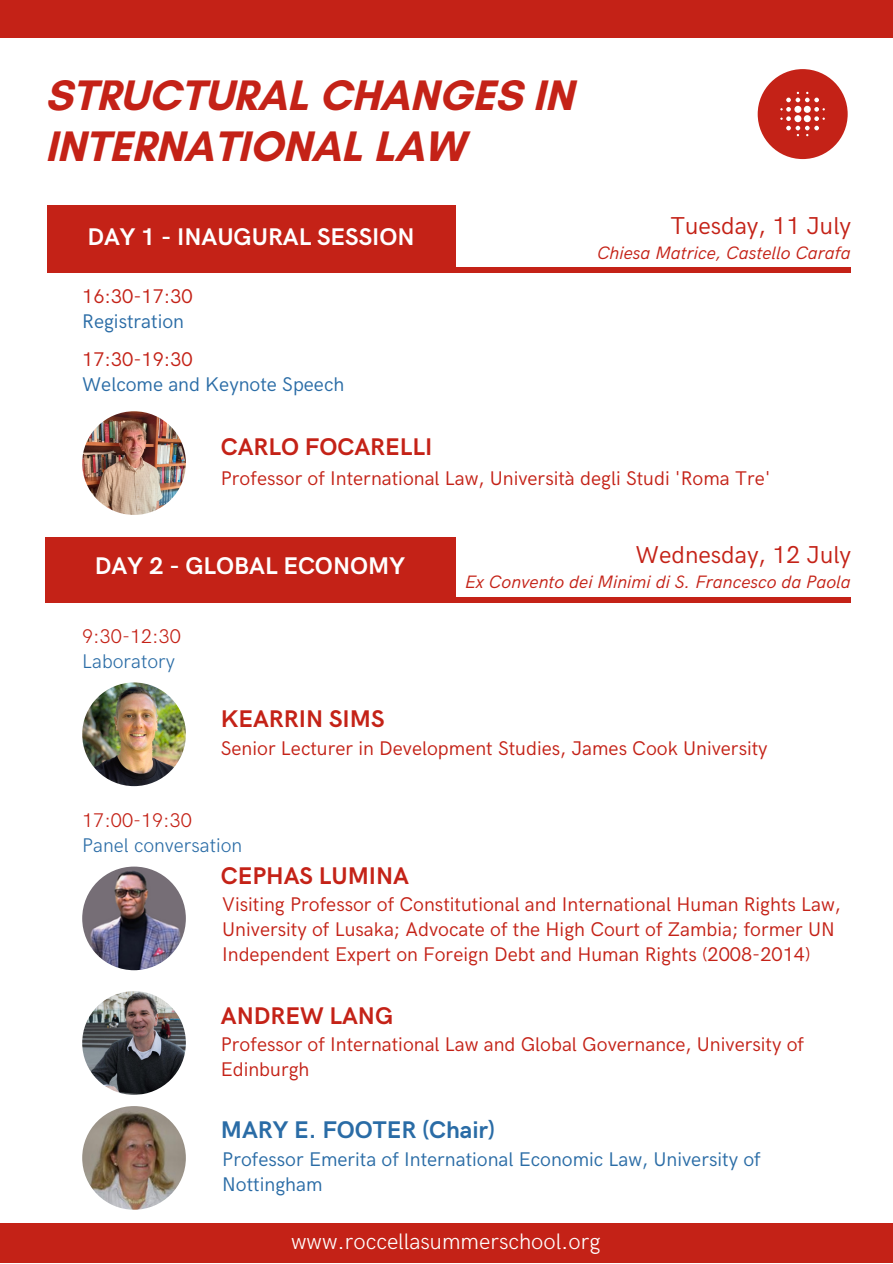
<style>
.page{position:relative;width:893px;height:1264px;background:#fff}
.page>*{position:absolute;margin:0;border:0;box-sizing:border-box;transform-origin:0 0}
.t1{font:700 43.5px/50.6px "Glacial Indifference";color:#c42217}
.t2{font:24.45px "HK Grotesk";color:#c42217}
.t3{font:700 24.15px "HK Grotesk";color:#c42217}
.t4{font:700 24.15px "HK Grotesk";color:#fff}
.t5{font:700 24.15px "HK Grotesk";color:#2a6ca6}
.t6{font:300 22.5px "HK Grotesk";color:#fff}
.t7{font:19.8px/24.8px "HK Grotesk";color:#c42217}
.t8{font:19.8px/24.8px "HK Grotesk";color:#2a6ca6}
.t9{font:300 19.8px "HK Grotesk";color:#2a6ca6}
.t10{font:300 19.8px "HK Grotesk";color:#c42217}
.t11{font:italic 18px "HK Grotesk";color:#c42217}
</style>
<div class="page">
<div style="left:48px;top:267px;width:803px;height:6px;background:#c42217"></div>
<div style="left:47px;top:205px;width:408px;height:67px;background:#c42217"></div>
<div style="left:757px;top:69px;width:90px;height:90px;background:#c42217;border-radius:50%"></div>
<svg style="left:780px;top:92px;width:44px;height:44px"></svg>
<div style="left:45px;top:597px;width:806px;height:5px;background:#c42217"></div>
<div style="left:45px;top:537px;width:410px;height:60px;background:#c42217"></div>
<img style="left:82px;top:411px;width:104px;height:104px;border-radius:50%">
<div style="left:0;top:1223px;width:892px;height:39px;background:#c42217"></div>
<div style="left:0;top:0;width:892px;height:38px;background:#c42217"></div>
<img style="left:82px;top:682px;width:104px;height:104px;border-radius:50%">
<img style="left:82px;top:866px;width:104px;height:104px;border-radius:50%">
<img style="left:82px;top:991px;width:104px;height:103px;border-radius:50%">
<img style="left:82px;top:1106px;width:104px;height:103px;border-radius:50%">
<p class="t1" style="left:45px;top:70px;width:529px">STRUCTURAL CHANGES IN<br>INTERNATIONAL LAW</p>
<p class="t4" style="left:87px;top:223px;width:328px">DAY 1 - INAUGURAL SESSION</p>
<p class="t2" style="left:670px;top:212px;width:182px">Tuesday, 11 July</p>
<p class="t11" style="left:597px;top:243px;width:255px">Chiesa Matrice, Castello Carafa</p>
<p class="t7" style="left:82px;top:285px;width:112px">16:30-17:30</p>
<p class="t8" style="left:82px;top:310px;width:103px">Registration</p>
<p class="t7" style="left:82px;top:347px;width:112px">17:30-19:30</p>
<p class="t8" style="left:82px;top:372px;width:263px">Welcome and Keynote Speech</p>
<p class="t3" style="left:221px;top:433px;width:213px">CARLO FOCARELLI</p>
<p class="t7" style="left:221px;top:467px;width:551px">Professor of International Law, Università degli Studi 'Roma Tre'</p>
<p class="t4" style="left:95px;top:552px;width:311px">DAY 2 - GLOBAL ECONOMY</p>
<p class="t10" style="left:82px;top:625px;width:100px">9:30-12:30</p>
<p class="t9" style="left:82px;top:650px;width:94px">Laboratory</p>
<p class="t2" style="left:635px;top:541px;width:217px">Wednesday, 12 July</p>
<p class="t11" style="left:465px;top:571px;width:387px">Ex Convento dei Minimi di S. Francesco da Paola</p>
<p class="t3" style="left:221px;top:705px;width:165px">KEARRIN SIMS</p>
<p class="t7" style="left:221px;top:736px;width:548px">Senior Lecturer in Development Studies, James Cook University</p>
<p class="t10" style="left:82px;top:809px;width:111px">17:00-19:30</p>
<p class="t9" style="left:82px;top:834px;width:161px">Panel conversation</p>
<p class="t3" style="left:221px;top:862px;width:190px">CEPHAS LUMINA</p>
<p class="t7" style="left:222px;top:892px;width:620px">Visiting Professor of Constitutional and International Human Rights Law,<br>University of Lusaka; Advocate of the High Court of Zambia; former UN<br>Independent Expert on Foreign Debt and Human Rights (2008-2014)</p>
<p class="t3" style="left:221px;top:1002px;width:174px">ANDREW LANG</p>
<p class="t7" style="left:221px;top:1032px;width:584px">Professor of International Law and Global Governance, University of<br>Edinburgh</p>
<p class="t5" style="left:221px;top:1116px;width:275px">MARY E. FOOTER (Chair)</p>
<p class="t8" style="left:222px;top:1147px;width:540px">Professor Emerita of International Economic Law, University of<br>Nottingham</p>
<p class="t6" style="left:291px;top:1228px;width:311px">www.roccellasummerschool.org</p>
</div>
